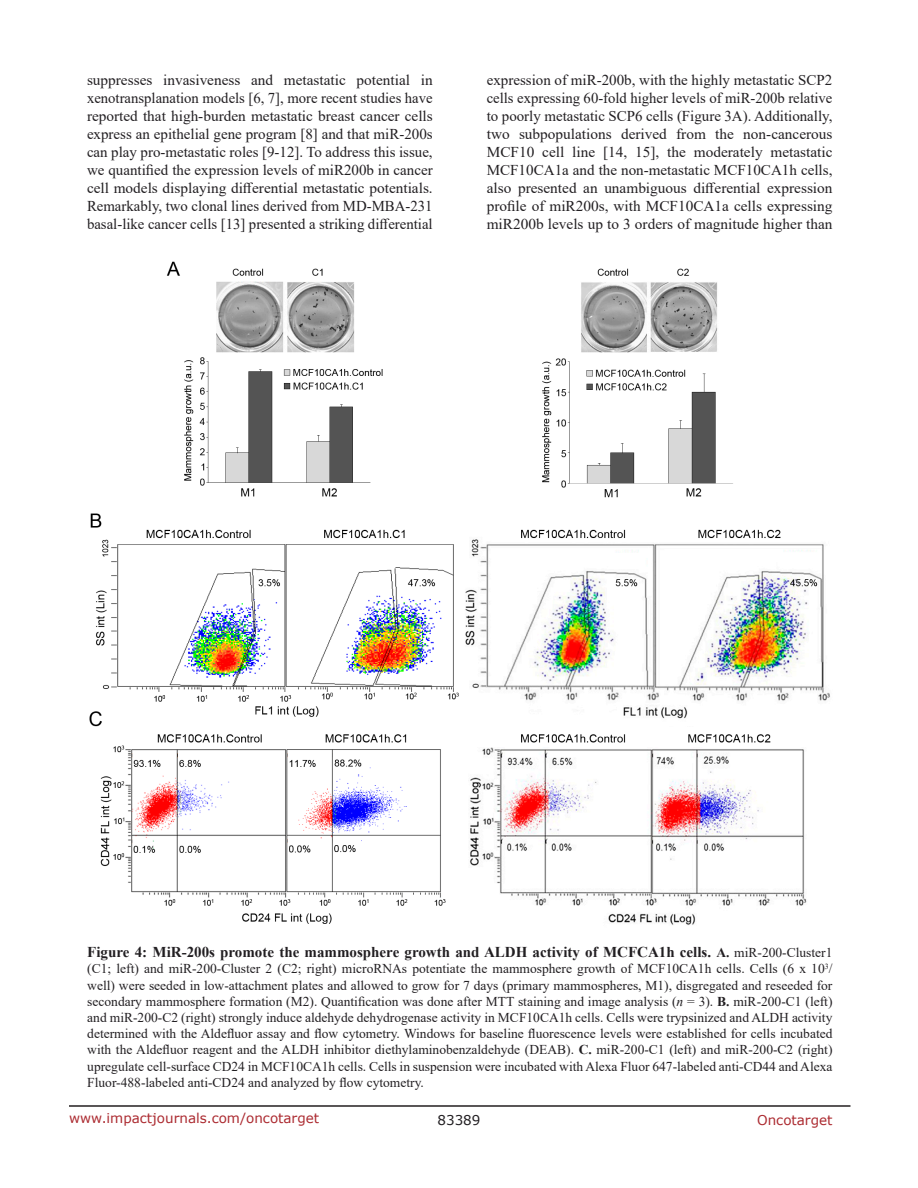
<style>
.page{position:relative;width:918px;height:1188px;background:#fff}
.page>*{position:absolute;margin:0;border:0;box-sizing:border-box;transform-origin:0 0}
.BodyText{font:15px/18px "Times New Roman";color:#221f22;text-align:justify}
.FigureText{font:700 15px "Times New Roman";color:#221f22}
.FigureText-2{font:13.5px/16.2px "Times New Roman";color:#221f22;text-align:justify}
.t1{font:13.5px "Verdana";color:#ac2b31}
.t2{font:13.5px "Verdana";color:#221f22}
.s1{font-size:13.5px}
.s2{font-weight:400;font-size:13.5px}
.s3{font-style:italic}
.s4{font-weight:700}
</style>
<div class="page">
<hr style="left:69px;top:1105px;width:781px;height:2px;background:#231f20">
<img style="left:89px;top:261px;width:741px;height:664px">
<p class="BodyText" style="left:87px;top:71px;width:347px">suppresses invasiveness and metastatic potential in xenotransplanation models [6, 7], more recent studies have reported that high-burden metastatic breast cancer cells express an epithelial gene program [8] and that miR-200s can play pro-metastatic roles [9-12]. To address this issue, we quantified the expression levels of miR200b in cancer cell models displaying differential metastatic potentials.<br>Remarkably, two clonal lines derived from MD-MBA-231 basal-like cancer cells [13] presented a striking differential</p>
<p class="BodyText" style="left:487px;top:71px;width:347px">expression of miR-200b, with the highly metastatic SCP2 cells expressing 60-fold higher levels of miR-200b relative to poorly metastatic SCP6 cells (Figure 3A). Additionally, two subpopulations derived from the non-cancerous MCF10 cell line [14, 15], the moderately metastatic MCF10CA1a and the non-metastatic MCF10CA1h cells, also presented an unambiguous differential expression profile of miR200s, with MCF10CA1a cells expressing miR200b levels up to 3 orders of magnitude higher than</p>
<p class="FigureText" style="left:87px;top:941px;width:747px">Figure 4: MiR-200s promote the mammosphere growth and ALDH activity of MCFCA1h cells. <span class="s1">A.</span> <span class="s2">miR-200-Cluster1</span></p>
<p class="FigureText-2" style="left:87px;top:960px;width:747px">(C1; left) and miR-200-Cluster 2 (C2; right) microRNAs potentiate the mammosphere growth of MCF10CA1h cells. Cells (6 x 10<sup>3</sup>/ well) were seeded in low-attachment plates and allowed to grow for 7 days (primary mammospheres, M1), disgregated and reseeded for secondary mammosphere formation (M2). Quantification was done after MTT staining and image analysis (<span class="s3">n</span> = 3). <span class="s4">B.</span> miR-200-C1 (left) and miR-200-C2 (right) strongly induce aldehyde dehydrogenase activity in MCF10CA1h cells. Cells were trypsinized and ALDH activity determined with the Aldefluor assay and flow cytometry. Windows for baseline fluorescence levels were established for cells incubated with the Aldefluor reagent and the ALDH inhibitor diethylaminobenzaldehyde (DEAB). <span class="s4">C.</span> miR-200-C1 (left) and miR-200-C2 (right) upregulate cell-surface CD24 in MCF10CA1h cells. Cells in suspension were incubated with Alexa Fluor 647-labeled anti-CD44 and Alexa Fluor-488-labeled anti-CD24 and analyzed by flow cytometry.</p>
<p class="t1" style="left:69px;top:1109px;width:252px">www.impactjournals.com/oncotarget</p>
<p class="t2" style="left:438px;top:1111px;width:44px">83389</p>
<p class="t1" style="left:757px;top:1111px;width:77px">Oncotarget</p>
</div>
